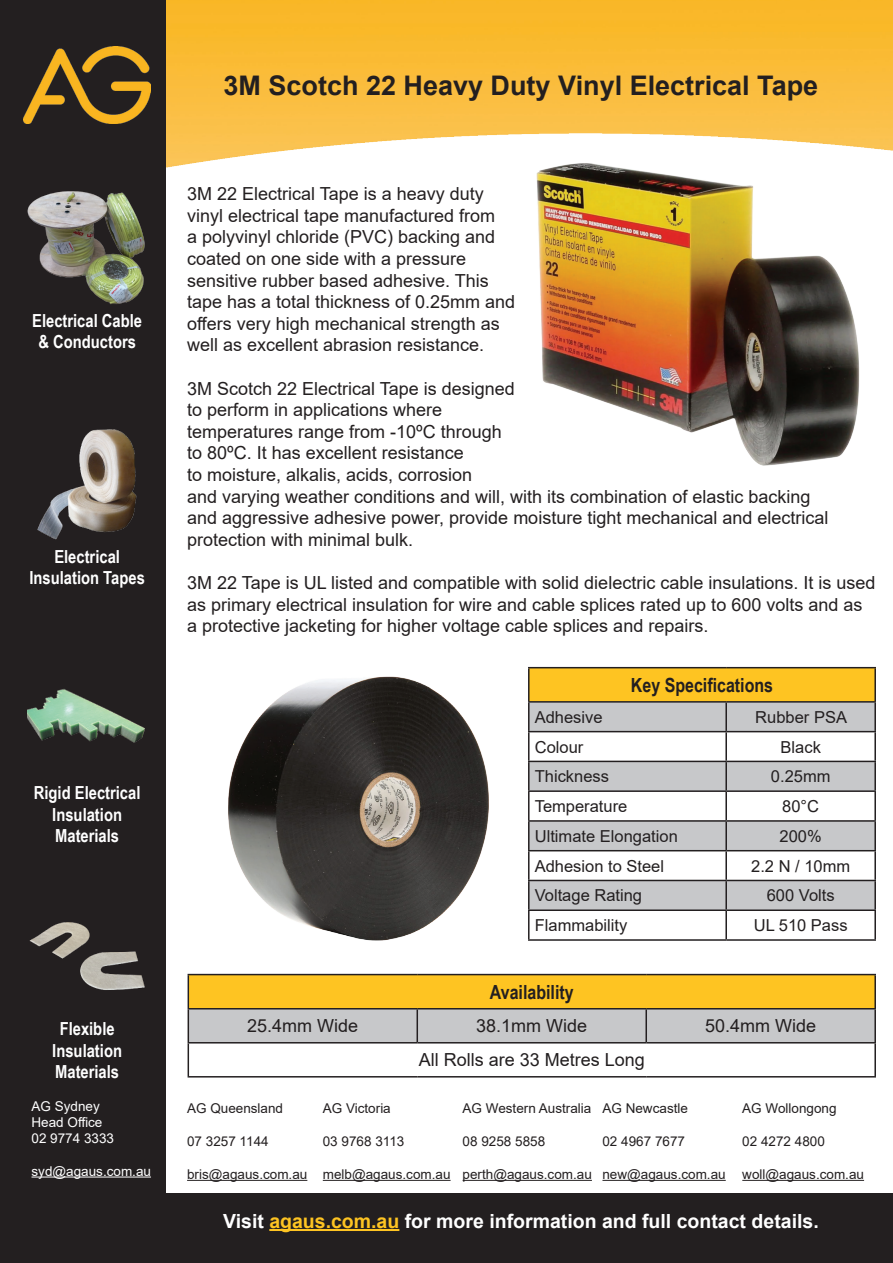
<style>
.page{position:relative;width:893px;height:1263px;background:#fff}
.page>*{position:absolute;margin:0;border:0;box-sizing:border-box;transform-origin:0 0}
.t1{font:700 27px "Arial";color:#231f20}
.t2{font:700 19.5px "Arial";color:#fff}
.t3{font:700 19.5px "Arial Narrow";color:#231f20}
.t4{font:18px/21.6px "Arial";color:#231f20}
.t5{font:700 18px/21.6px "Arial Narrow";color:#fff;text-align:center}
.t6{font:16.5px "Arial";color:#231f20}
.t7{font:13.5px "Arial";color:#231f20}
.t8{font:13.5px/16.2px "Arial";color:#fff}
.s1{color:#fec422}
</style>
<div class="page">
<img style="left:536px;top:179px;width:324px;height:287px">
<img style="left:166px;top:0;width:727px;height:179px">
<div style="left:0;top:0;width:166px;height:1263px;background:#231f20"></div>
<div style="left:0;top:1193px;width:893px;height:70px;background:#231f20"></div>
<hr style="left:187px;top:1180px;width:120px;height:1px;background:#231f20">
<hr style="left:463px;top:1180px;width:129px;height:1px;background:#231f20">
<hr style="left:323px;top:1180px;width:128px;height:1px;background:#231f20">
<hr style="left:602px;top:1180px;width:124px;height:1px;background:#231f20">
<hr style="left:742px;top:1180px;width:122px;height:1px;background:#231f20">
<hr style="left:32px;top:1176px;width:119px;height:1px;background:#fff">
<img style="left:23px;top:47px;width:128px;height:77px">
<hr style="left:269px;top:1229px;width:130px;height:2px;background:#fec422">
<div style="left:188px;top:974px;width:687px;height:35px;background:#fec422"></div>
<div style="left:189px;top:1009px;width:685px;height:33px;background:#c7c8ca"></div>
<hr style="left:188px;top:974px;width:229px;height:1px;background:#231f20">
<hr style="left:188px;top:975px;width:1px;height:33px;background:#231f20">
<hr style="left:417px;top:974px;width:229px;height:1px;background:#231f20">
<hr style="left:646px;top:974px;width:230px;height:1px;background:#231f20">
<hr style="left:874px;top:975px;width:2px;height:33px;background:#231f20">
<hr style="left:188px;top:1008px;width:229px;height:1px;background:#231f20">
<hr style="left:417px;top:1008px;width:229px;height:1px;background:#231f20">
<hr style="left:646px;top:1008px;width:230px;height:1px;background:#231f20">
<hr style="left:188px;top:1043px;width:1px;height:33px;background:#231f20">
<hr style="left:874px;top:1043px;width:2px;height:33px;background:#231f20">
<hr style="left:417px;top:1009px;width:1px;height:33px;background:#231f20">
<hr style="left:645px;top:1009px;width:2px;height:33px;background:#231f20">
<hr style="left:874px;top:1009px;width:2px;height:33px;background:#231f20">
<hr style="left:188px;top:1009px;width:1px;height:33px;background:#231f20">
<hr style="left:188px;top:1042px;width:229px;height:1px;background:#231f20">
<hr style="left:417px;top:1042px;width:229px;height:1px;background:#231f20">
<hr style="left:646px;top:1042px;width:230px;height:1px;background:#231f20">
<hr style="left:188px;top:1076px;width:229px;height:1px;background:#231f20">
<hr style="left:417px;top:1076px;width:229px;height:1px;background:#231f20">
<hr style="left:646px;top:1076px;width:230px;height:1px;background:#231f20">
<img style="left:228px;top:676px;width:261px;height:265px">
<div style="left:529px;top:668px;width:346px;height:34px;background:#fec422"></div>
<hr style="left:528px;top:667px;width:198px;height:1px;background:#231f20">
<hr style="left:528px;top:668px;width:1px;height:33px;background:#231f20">
<hr style="left:726px;top:667px;width:150px;height:1px;background:#231f20">
<hr style="left:874px;top:668px;width:2px;height:33px;background:#231f20">
<hr style="left:528px;top:701px;width:198px;height:2px;background:#231f20">
<hr style="left:726px;top:701px;width:150px;height:2px;background:#231f20">
<hr style="left:874px;top:732px;width:2px;height:29px;background:#231f20">
<hr style="left:726px;top:731px;width:150px;height:1px;background:#231f20">
<hr style="left:874px;top:703px;width:2px;height:28px;background:#231f20">
<svg style="left:528px;top:703px;width:347px;height:236px"></svg>
<hr style="left:528px;top:939px;width:198px;height:2px;background:#231f20">
<hr style="left:726px;top:761px;width:150px;height:1px;background:#231f20">
<hr style="left:725px;top:762px;width:2px;height:28px;background:#231f20">
<hr style="left:726px;top:790px;width:150px;height:2px;background:#231f20">
<hr style="left:725px;top:792px;width:2px;height:28px;background:#231f20">
<hr style="left:726px;top:820px;width:150px;height:2px;background:#231f20">
<hr style="left:725px;top:822px;width:2px;height:28px;background:#231f20">
<hr style="left:726px;top:850px;width:150px;height:1px;background:#231f20">
<hr style="left:725px;top:851px;width:2px;height:29px;background:#231f20">
<hr style="left:726px;top:880px;width:150px;height:1px;background:#231f20">
<hr style="left:725px;top:881px;width:2px;height:28px;background:#231f20">
<hr style="left:726px;top:909px;width:150px;height:2px;background:#231f20">
<hr style="left:725px;top:911px;width:2px;height:28px;background:#231f20">
<hr style="left:726px;top:939px;width:150px;height:2px;background:#231f20">
<hr style="left:874px;top:762px;width:2px;height:28px;background:#231f20">
<hr style="left:874px;top:792px;width:2px;height:28px;background:#231f20">
<hr style="left:874px;top:822px;width:2px;height:28px;background:#231f20">
<hr style="left:874px;top:851px;width:2px;height:29px;background:#231f20">
<hr style="left:874px;top:881px;width:2px;height:28px;background:#231f20">
<hr style="left:874px;top:911px;width:2px;height:28px;background:#231f20">
<img style="left:28px;top:191px;width:117px;height:113px">
<img style="left:37px;top:429px;width:100px;height:111px">
<img style="left:28px;top:689px;width:117px;height:54px">
<img style="left:29px;top:922px;width:116px;height:68px">
<p class="t5" style="left:32px;top:309px;width:111px">Electrical Cable &amp; Conductors</p>
<p class="t5" style="left:29px;top:545px;width:117px">Electrical<br>Insulation Tapes</p>
<p class="t5" style="left:34px;top:781px;width:108px">Rigid Electrical<br>Insulation<br>Materials</p>
<p class="t5" style="left:52px;top:1017px;width:71px">Flexible<br>Insulation<br>Materials</p>
<p class="t8" style="left:32px;top:1098px;width:84px">AG Sydney<br>Head Office<br>02 9774 3333</p>
<p class="t8" style="left:32px;top:1163px;width:121px">syd@agaus.com.au</p>
<h1 class="t1" style="left:223px;top:66px;width:596px">3M Scotch 22 Heavy Duty Vinyl Electrical Tape</h1>
<p class="t4" style="left:187px;top:183px;width:330px">3M 22 Electrical Tape is a heavy duty vinyl electrical tape manufactured from<br>a polyvinyl chloride (PVC) backing and coated on one side with a pressure sensitive rubber based adhesive. This tape has a total thickness of 0.25mm and offers very high mechanical strength as well as excellent abrasion resistance.</p>
<p class="t4" style="left:187px;top:377px;width:643px">3M Scotch 22 Electrical Tape is designed<br>to perform in applications where<br>temperatures range from -10ºC through<br>to 80ºC. It has excellent resistance<br>to moisture, alkalis, acids, corrosion<br>and varying weather conditions and will, with its combination of elastic backing and aggressive adhesive power, provide moisture tight mechanical and electrical protection with minimal bulk.</p>
<p class="t4" style="left:187px;top:572px;width:690px">3M 22 Tape is UL listed and compatible with solid dielectric cable insulations. It is used as primary electrical insulation for wire and cable splices rated up to 600 volts and as a protective jacketing for higher voltage cable splices and repairs.</p>
<p class="t3" style="left:631px;top:670px;width:144px">Key Specifications</p>
<p class="t6" style="left:535px;top:706px;width:69px">Adhesive</p>
<p class="t6" style="left:755px;top:706px;width:93px">Rubber PSA</p>
<p class="t6" style="left:535px;top:735px;width:50px">Colour</p>
<p class="t6" style="left:780px;top:735px;width:42px">Black</p>
<p class="t6" style="left:535px;top:765px;width:76px">Thickness</p>
<p class="t6" style="left:771px;top:765px;width:61px">0.25mm</p>
<p class="t6" style="left:535px;top:795px;width:94px">Temperature</p>
<p class="t6" style="left:782px;top:795px;width:38px">80°C</p>
<p class="t6" style="left:535px;top:825px;width:145px">Ultimate Elongation</p>
<p class="t6" style="left:780px;top:825px;width:44px">200%</p>
<p class="t6" style="left:535px;top:854px;width:131px">Adhesion to Steel</p>
<p class="t6" style="left:751px;top:854px;width:101px">2.2 N / 10mm</p>
<p class="t6" style="left:535px;top:884px;width:109px">Voltage Rating</p>
<p class="t6" style="left:767px;top:884px;width:69px">600 Volts</p>
<p class="t6" style="left:535px;top:914px;width:94px">Flammability</p>
<p class="t6" style="left:754px;top:914px;width:95px">UL 510 Pass</p>
<p class="t3" style="left:490px;top:977px;width:85px">Availability</p>
<p class="t4" style="left:247px;top:1015px;width:113px">25.4mm Wide</p>
<p class="t4" style="left:476px;top:1015px;width:113px">38.1mm Wide</p>
<p class="t4" style="left:705px;top:1015px;width:113px">50.4mm Wide</p>
<p class="t4" style="left:419px;top:1049px;width:228px">All Rolls are 33 Metres Long</p>
<p class="t7" style="left:187px;top:1098px;width:98px">AG Queensland</p>
<p class="t7" style="left:187px;top:1132px;width:83px">07 3257 1144</p>
<p class="t7" style="left:187px;top:1165px;width:122px">bris@agaus.com.au</p>
<p class="t7" style="left:323px;top:1098px;width:70px">AG Victoria</p>
<p class="t7" style="left:323px;top:1132px;width:83px">03 9768 3113</p>
<p class="t7" style="left:323px;top:1165px;width:129px">melb@agaus.com.au</p>
<p class="t7" style="left:463px;top:1098px;width:130px">AG Western Australia</p>
<p class="t7" style="left:463px;top:1132px;width:84px">08 9258 5858</p>
<p class="t7" style="left:463px;top:1165px;width:131px">perth@agaus.com.au</p>
<p class="t7" style="left:602px;top:1098px;width:87px">AG Newcastle</p>
<p class="t7" style="left:602px;top:1132px;width:84px">02 4967 7677</p>
<p class="t7" style="left:602px;top:1165px;width:125px">new@agaus.com.au</p>
<p class="t7" style="left:742px;top:1098px;width:96px">AG Wollongong</p>
<p class="t7" style="left:742px;top:1132px;width:84px">02 4272 4800</p>
<p class="t7" style="left:742px;top:1165px;width:123px">woll@agaus.com.au</p>
<p class="t2" style="left:223px;top:1207px;width:597px">Visit <span class="s1">agaus.com.au</span> for more information and full contact details.</p>
</div>
